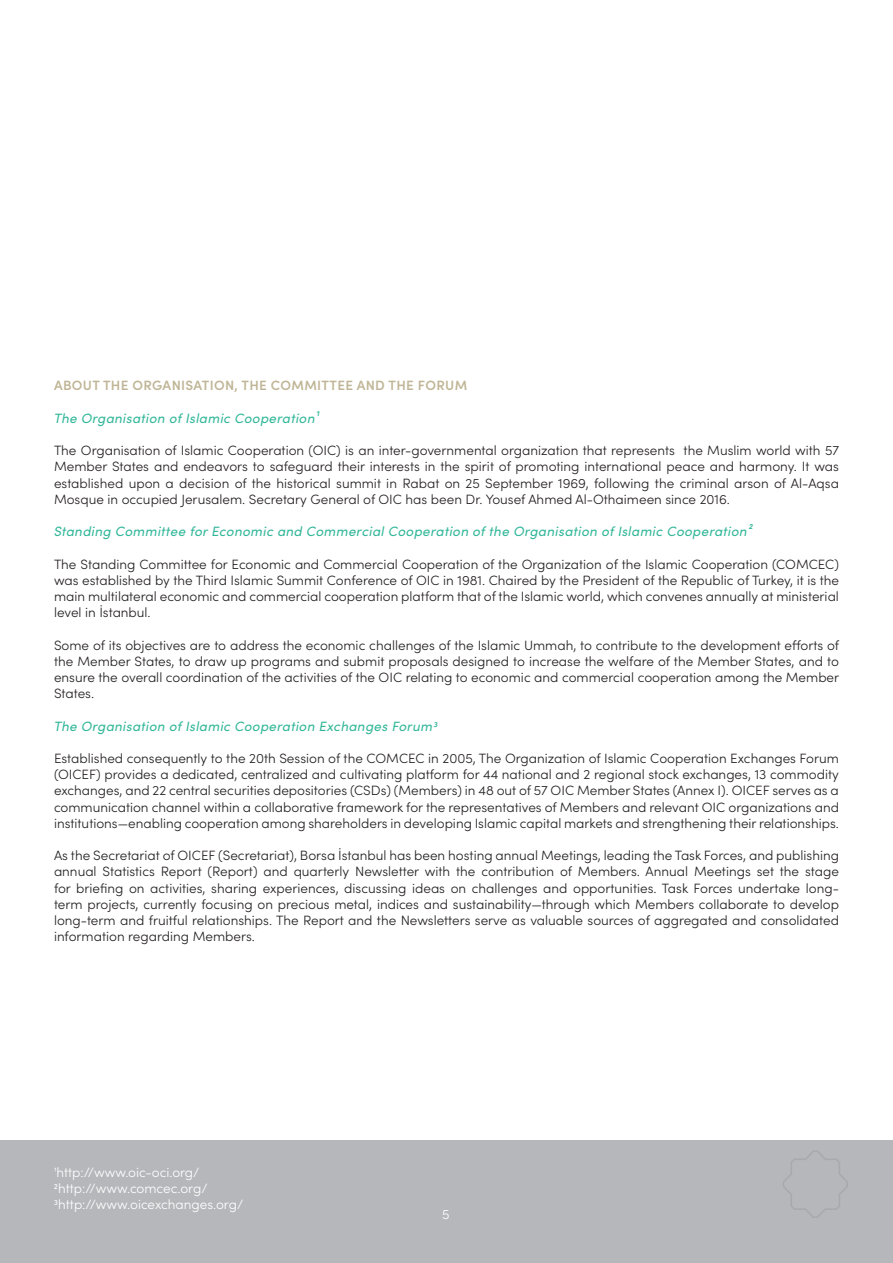
<style>
.page{position:relative;width:893px;height:1263px;background:#fff}
.page>*{position:absolute;margin:0;border:0;box-sizing:border-box;transform-origin:0 0}
.t1{font:300 13.5px/16.2px "Sofia Pro";color:#231f20;text-align:justify}
.t2{font:italic 13.5px "Sofia Pro";letter-spacing:.025em;color:#32b799}
.t3{font:300 13.5px/16.2px "Sofia Pro";color:#fff}
.t4{font:600 13.5px "Sofia Pro";letter-spacing:.025em;color:#c0b596}
.s1{font-size:10.5px}
</style>
<div class="page">
<div style="left:0;top:1141px;width:893px;height:122px;background:#b6b7bb"></div>
<svg style="left:783px;top:1151px;width:65px;height:67px"></svg>
<p class="t4" style="left:54px;top:375px;width:415px">ABOUT THE ORGANISATION, THE COMMITTEE AND THE FORUM</p>
<p class="t2" style="left:54px;top:408px;width:266px">The Organisation of Islamic Cooperation¹</p>
<p class="t1" style="left:54px;top:442px;width:786px">The Organisation of Islamic Cooperation (OIC) is an inter-governmental organization that represents the Muslim world with 57<br>Member States and endeavors to safeguard their interests in the spirit of promoting international peace and harmony. It was established upon a decision of the historical summit in Rabat on 25 September 1969, following the criminal arson of Al-Aqsa Mosque in occupied Jerusalem. Secretary General of OIC has been Dr. Yousef Ahmed Al-Othaimeen since 2016.</p>
<p class="t2" style="left:54px;top:522px;width:700px">Standing Committee for Economic and Commercial Cooperation of the Organisation of Islamic Cooperation²</p>
<p class="t1" style="left:54px;top:555px;width:787px">The Standing Committee for Economic and Commercial Cooperation of the Organization of the Islamic Cooperation (COMCEC) was established by the Third Islamic Summit Conference of OIC in 1981. Chaired by the President of the Republic of Turkey, it is the main multilateral economic and commercial cooperation platform that of the Islamic world, which convenes annually at ministerial level in İstanbul.</p>
<p class="t1" style="left:54px;top:636px;width:787px">Some of its objectives are to address the economic challenges of the Islamic Ummah, to contribute to the development efforts of the Member States, to draw up programs and submit proposals designed to increase the welfare of the Member States, and to ensure the overall coordination of the activities of the OIC relating to economic and commercial cooperation among the Member States.</p>
<p class="t2" style="left:54px;top:716px;width:385px">The Organisation of Islamic Cooperation Exchanges Forum3</p>
<p class="t1" style="left:54px;top:749px;width:786px">Established consequently to the 20th Session of the COMCEC in 2005, The Organization of Islamic Cooperation Exchanges Forum (OICEF) provides a dedicated, centralized and cultivating platform for 44 national and 2 regional stock exchanges, 13 commodity exchanges, and 22 central securities depositories (CSDs) (Members) in 48 out of 57 OIC Member States (Annex I). OICEF serves as a communication channel within a collaborative framework for the representatives of Members and relevant OIC organizations and institutions—enabling cooperation among shareholders in developing Islamic capital markets and strengthening their relationships.</p>
<p class="t1" style="left:54px;top:847px;width:787px">As the Secretariat of OICEF (Secretariat), Borsa İstanbul has been hosting annual Meetings, leading the Task Forces, and publishing annual Statistics Report (Report) and quarterly Newsletter with the contribution of Members. Annual Meetings set the stage for briefing on activities, sharing experiences, discussing ideas on challenges and opportunities. Task Forces undertake long&shy;term projects, currently focusing on precious metal, indices and sustainability—through which Members collaborate to develop long-term and fruitful relationships. The Report and the Newsletters serve as valuable sources of aggregated and consolidated information regarding Members.</p>
<p class="t3" style="left:54px;top:1163px;width:191px"><span class="s1">¹</span>http://www.oic-oci.org/<br>2http://www.comcec.org/<br>3http://www.oicexchanges.org/</p>
<p class="t3" style="left:442px;top:1205px;width:9px">5</p>
</div>
